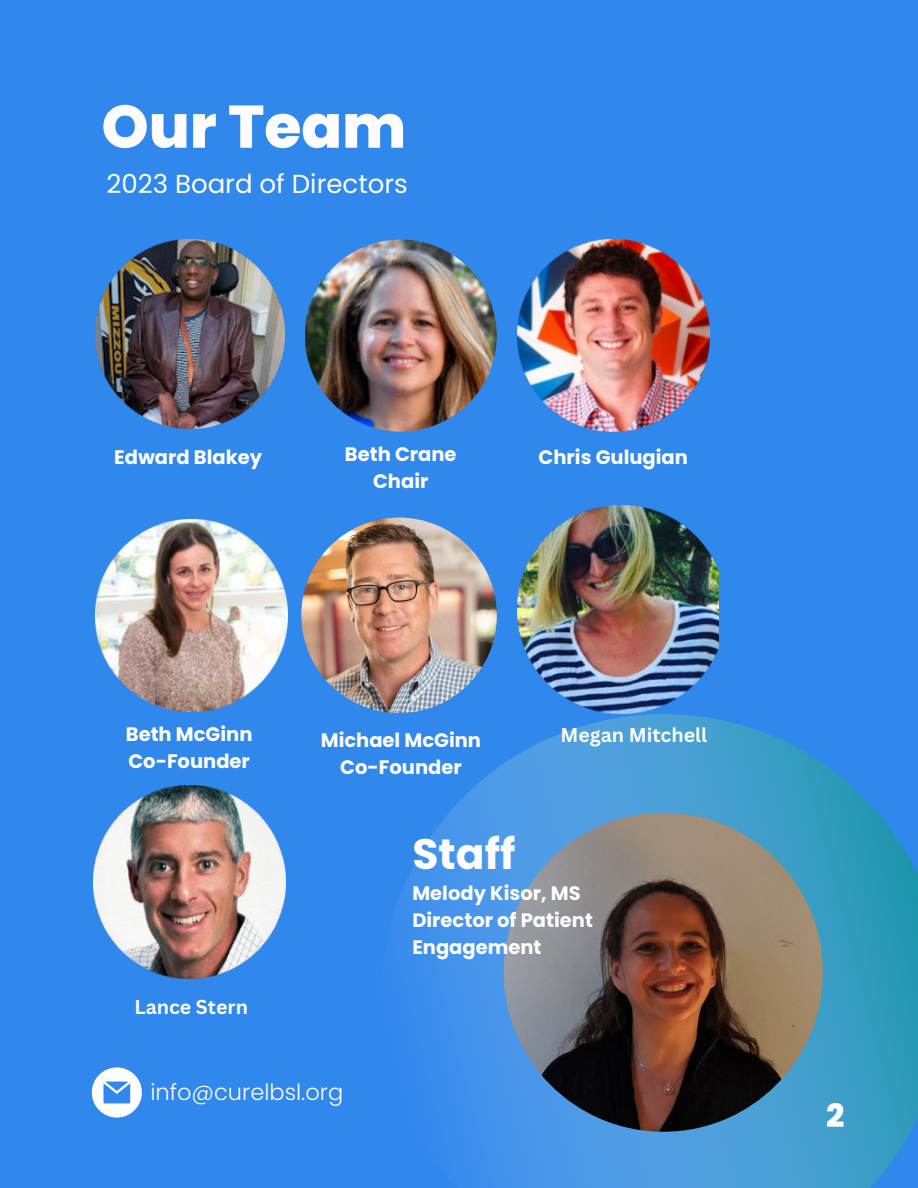
<style>
.page{position:relative;width:918px;height:1188px;background:#3087ec}
.page>*{position:absolute;margin:0;border:0;box-sizing:border-box;transform-origin:0 0}
.t1{font:800 60px "Poppins";color:#fdfdfd}
.t2{font:700 42.6px "Poppins";color:#fdfdfd}
.t3{font:800 32.25px "Poppins";color:#fdfdfd}
.t4{font:26.1px "Poppins";color:#fdfdfd}
.t5{font:300 22.5px "Poppins";color:#fdfdfd}
.t6{font:700 19.5px/27px "Poppins";color:#fdfdfd}
.t7{font:700 19.5px "Poppins";color:#fff}
.t8{font:700 19.5px "Canva Sans";color:#fdfdfd}
.t9{font:700 19.5px "Canva Sans";color:#fff}
</style>
<div class="page">
<svg style="left:321px;top:653px;width:597px;height:535px"></svg>
<img style="left:305px;top:240px;width:192px;height:192px;border-radius:50%">
<img style="left:95px;top:519px;width:192px;height:192px">
<img style="left:95px;top:240px;width:189px;height:189px">
<img style="left:517px;top:240px;width:192px;height:192px">
<img style="left:517px;top:505px;width:201px;height:208px">
<svg style="left:92px;top:1067px;width:50px;height:51px"></svg>
<img style="left:93px;top:786px;width:193px;height:192px">
<img style="left:504px;top:813px;width:319px;height:319px;border-radius:50%">
<img style="left:301px;top:518px;width:196px;height:195px;border-radius:50%">
<p class="t1" style="left:101px;top:85px;width:306px">Our Team</p>
<p class="t4" style="left:106px;top:165px;width:303px">2023 Board of Directors</p>
<p class="t7" style="left:114px;top:444px;width:149px">Edward Blakey</p>
<p class="t6" style="left:345px;top:441px;width:113px">Beth Crane</p>
<p class="t6" style="left:373px;top:468px;width:57px">Chair</p>
<p class="t7" style="left:539px;top:444px;width:151px">Chris Gulugian</p>
<p class="t7" style="left:126px;top:721px;width:128px">Beth McGinn</p>
<p class="t7" style="left:128px;top:748px;width:123px">Co-Founder</p>
<p class="t6" style="left:321px;top:726px;width:162px">Michael McGinn</p>
<p class="t6" style="left:340px;top:753px;width:123px">Co-Founder</p>
<p class="t2" style="left:412px;top:824px;width:104px">Staff</p>
<p class="t8" style="left:561px;top:722px;width:148px">Megan Mitchell</p>
<p class="t9" style="left:135px;top:993px;width:115px">Lance Stern</p>
<p class="t5" style="left:150px;top:1077px;width:194px">info@curelbsl.org</p>
<p class="t6" style="left:412px;top:880px;width:170px">Melody Kisor, MS</p>
<p class="t6" style="left:412px;top:907px;width:182px">Director of Patient<br>Engagement</p>
<p class="t3" style="left:826px;top:1093px;width:20px">2</p>
</div>
